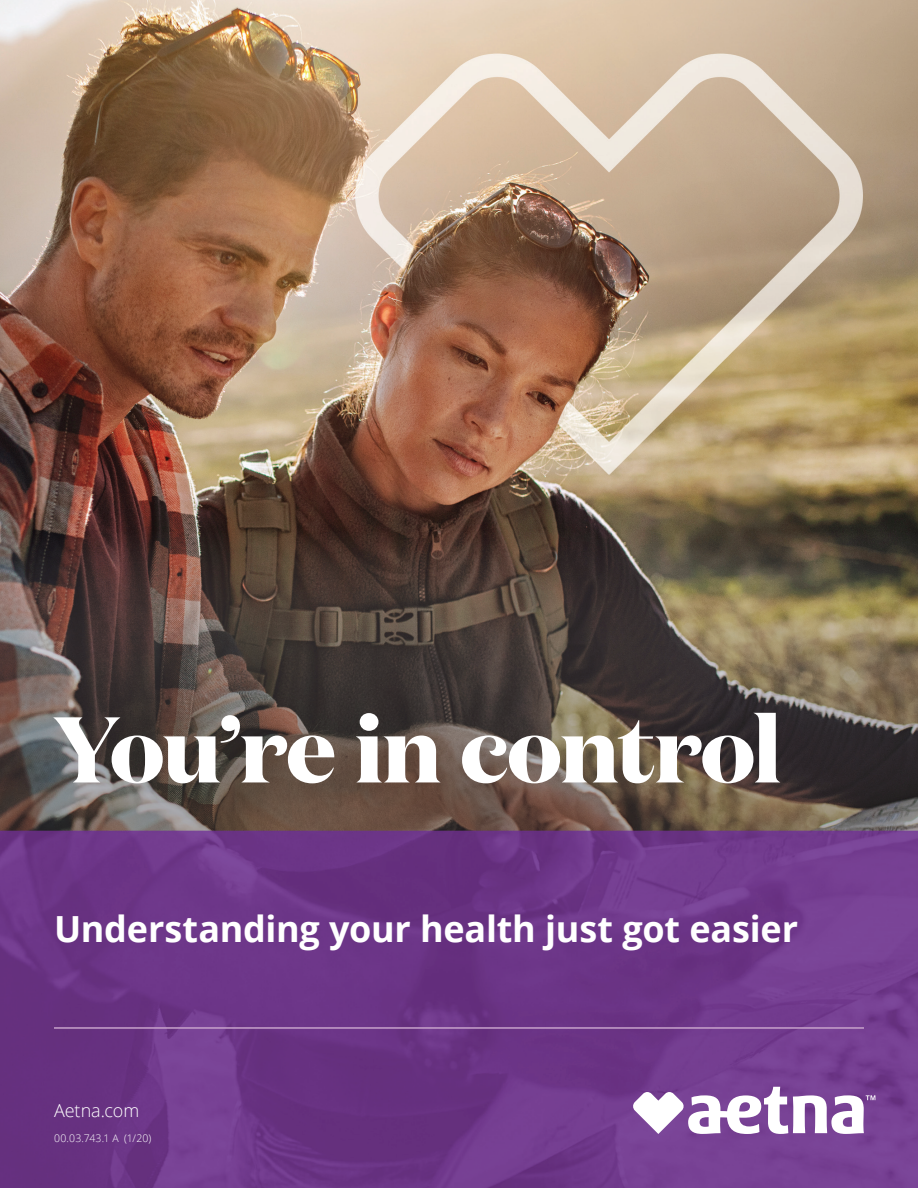
<style>
.page{position:relative;width:918px;height:1188px;background:#fff}
.page>*{position:absolute;margin:0;border:0;box-sizing:border-box;transform-origin:0 0}
.t1{font:700 93px "Domaine Disp";letter-spacing:-.015em;color:#fff}
.t2{font:700 36px "Open Sans";letter-spacing:-.005em;color:#fff}
.t3{font:300 18px "Open Sans";letter-spacing:-.005em;color:#fff}
.t4{font:300 10.5px "Open Sans";letter-spacing:.015em;color:#fff}
</style>
<div class="page">
<img style="left:0;top:0;width:918px;height:1188px">
<svg style="left:632px;top:1087px;width:243px;height:47px"></svg>
<hr style="left:54px;top:1027px;width:810px;height:2px;background:#c7a2cb">
<p class="t1" style="left:54px;top:689px;width:729px">You’re in control</p>
<h1 class="t2" style="left:54px;top:904px;width:746px">Understanding your health just got easier</h1>
<p class="t3" style="left:54px;top:1098px;width:87px">Aetna.com</p>
<p class="t4" style="left:54px;top:1131px;width:99px">00.03.743.1 A (1/20)</p>
</div>
